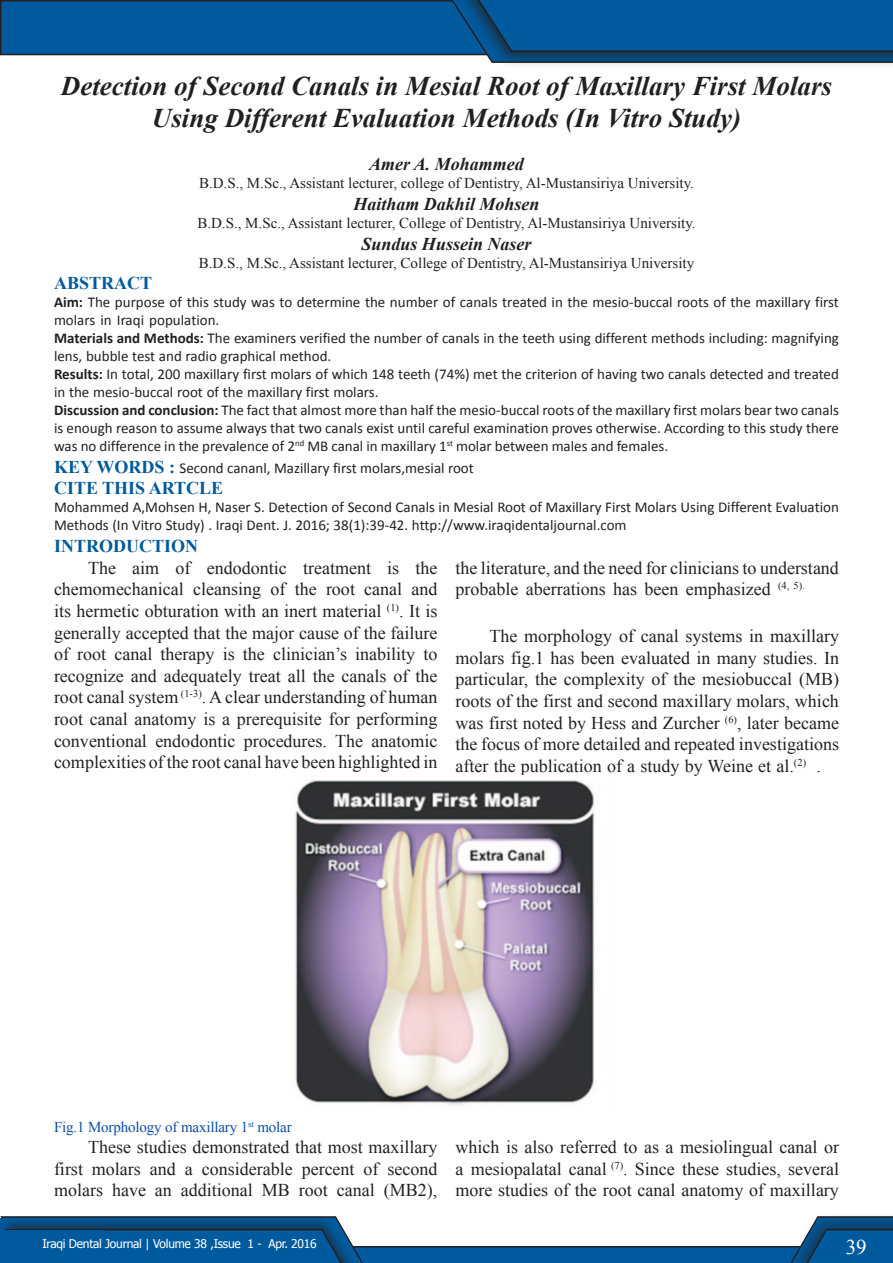
<style>
.page{position:relative;width:893px;height:1263px;background:#fff}
.page>*{position:absolute;margin:0;border:0;box-sizing:border-box;transform-origin:0 0}
.t1{font:italic 700 27px/32.4px "Times New Roman";color:#231f20;text-align:center}
.t2{font:21px "Times New Roman";color:#fff}
.body{font:18px/21.6px "Times New Roman";color:#231f20;text-align:justify}
.author{font:italic 700 18px "Times New Roman";color:#231f20}
.sections{font:700 18px "Times New Roman";color:#015a9d}
.abstract{font:15px/18px "Calibri";color:#231f20}
.dgree{font:15px "Times New Roman";color:#231f20}
.sections-2{font:15px "Calibri";color:#231f20}
.t3{font:15px "Times New Roman";letter-spacing:-.01em;color:#0d4da1}
.t4{font:12px "Tahoma";letter-spacing:-.02em;color:#fff}
.s1{font-weight:700}
.s2{font-family:"Times New Roman";font-weight:700;font-size:18px;color:#015a9d}
</style>
<div class="page">
<div style="left:1px;top:1px;width:625px;height:54px;background:#015a9d"></div>
<div style="left:0;top:0;width:627px;height:55px;border:2px solid #231f20"></div>
<svg style="left:0;top:1216px;width:893px;height:47px"></svg>
<div style="left:450px;top:0;width:443px;height:68px;background:#f5f5f5"></div>
<svg style="left:445px;top:0;width:448px;height:63px;background:#085590"></svg>
<img style="left:295px;top:780px;width:300px;height:326px">
<div style="left:0;top:1231px;width:103px;height:32px;background:#015a9d"></div>
<p class="t1" style="left:61px;top:69px;width:773px">Detection of Second Canals in Mesial Root of Maxillary First Molars<br>Using Different Evaluation Methods (In Vitro Study)</p>
<p class="author" style="left:369px;top:152px;width:156px">Amer A. Mohammed</p>
<p class="dgree" style="left:199px;top:173px;width:496px">B.D.S., M.Sc., Assistant lecturer, college of Dentistry, Al-Mustansiriya University.</p>
<p class="author" style="left:353px;top:191px;width:188px">Haitham Dakhil Mohsen</p>
<p class="dgree" style="left:197px;top:213px;width:500px">B.D.S., M.Sc., Assistant lecturer, College of Dentistry, Al-Mustansiriya University.</p>
<p class="author" style="left:361px;top:231px;width:172px">Sundus Hussein Naser</p>
<p class="dgree" style="left:199px;top:253px;width:497px">B.D.S., M.Sc., Assistant lecturer, College of Dentistry, Al-Mustansiriya University</p>
<p class="sections" style="left:54px;top:271px;width:100px">ABSTRACT</p>
<p class="abstract" style="left:54px;top:293px;width:786px"><span class="s1">Aim:</span> The purpose of this study was to determine the number of canals treated in the mesio-buccal roots of the maxillary first molars in Iraqi population.</p>
<p class="abstract" style="left:54px;top:329px;width:786px"><span class="s1">Materials and Methods:</span> The examiners verified the number of canals in the teeth using different methods including: magnifying lens, bubble test and radio graphical method.</p>
<p class="abstract" style="left:54px;top:365px;width:786px"><span class="s1">Results:</span> In total, 200 maxillary first molars of which 148 teeth (74%) met the criterion of having two canals detected and treated in the mesio-buccal root of the maxillary first molars.</p>
<p class="abstract" style="left:54px;top:401px;width:786px;text-align:justify"><span class="s1">Discussion and conclusion:</span> The fact that almost more than half the mesio-buccal roots of the maxillary first molars bear two canals is enough reason to assume always that two canals exist until careful examination proves otherwise. According to this study there was no difference in the prevalence of 2<sup>nd</sup> MB canal in maxillary 1<sup>st</sup> molar between males and females.</p>
<p class="sections-2" style="left:54px;top:459px;width:421px"><span class="s2">KEY WORDS :</span> Second cananl, Mazillary first molars,mesial root</p>
<p class="sections" style="left:54px;top:476px;width:171px">CITE THIS ARTCLE</p>
<p class="abstract" style="left:54px;top:498px;width:786px">Mohammed A,Mohsen H, Naser S. Detection of Second Canals in Mesial Root of Maxillary First Molars Using Different Evaluation<br>Methods (In Vitro Study) . Iraqi Dent. J. 2016; 38(1):39-42. http://www.iraqidentaljournal.com</p>
<p class="sections" style="left:54px;top:534px;width:145px">INTRODUCTION</p>
<p class="body" style="left:54px;top:557px;width:385px;text-indent:34px">The aim of endodontic treatment is the chemomechanical cleansing of the root canal and its hermetic obturation with an inert material <sup>(1)</sup>. It is generally accepted that the major cause of the failure of root canal therapy is the clinician’s inability to recognize and adequately treat all the canals of the root canal system <sup>(1-3)</sup>. A clear understanding of human root canal anatomy is a prerequisite for performing conventional endodontic procedures. The anatomic complexities of the root canal have been highlighted in</p>
<p class="body" style="left:455px;top:557px;width:385px">the literature, and the need for clinicians to understand probable aberrations has been emphasized <sup>(4,</sup> <sup>5).</sup></p>
<p class="body" style="left:455px;top:625px;width:385px;text-indent:34px">The morphology of canal systems in maxillary molars fig.1 has been evaluated in many studies. In particular, the complexity of the mesiobuccal (MB) roots of the first and second maxillary molars, which was first noted by Hess and Zurcher <sup>(6)</sup>, later became the focus of more detailed and repeated investigations after the publication of a study by Weine et al.<sup>(2)</sup> .</p>
<p class="t3" style="left:54px;top:1116px;width:239px">Fig.1 Morphology of maxillary 1<sup>st</sup> molar</p>
<p class="body" style="left:54px;top:1136px;width:385px;text-indent:34px">These studies demonstrated that most maxillary first molars and a considerable percent of second molars have an additional MB root canal (MB2),</p>
<p class="body" style="left:455px;top:1136px;width:385px">which is also referred to as a mesiolingual canal or a mesiopalatal canal <sup>(7)</sup>. Since these studies, several more studies of the root canal anatomy of maxillary</p>
<p class="t4" style="left:42px;top:1235px;width:276px">Iraqi Dental Journal | Volume 38 ,Issue 1 - Apr. 2016</p>
<p class="t2" style="left:846px;top:1232px;width:22px">39</p>
</div>
